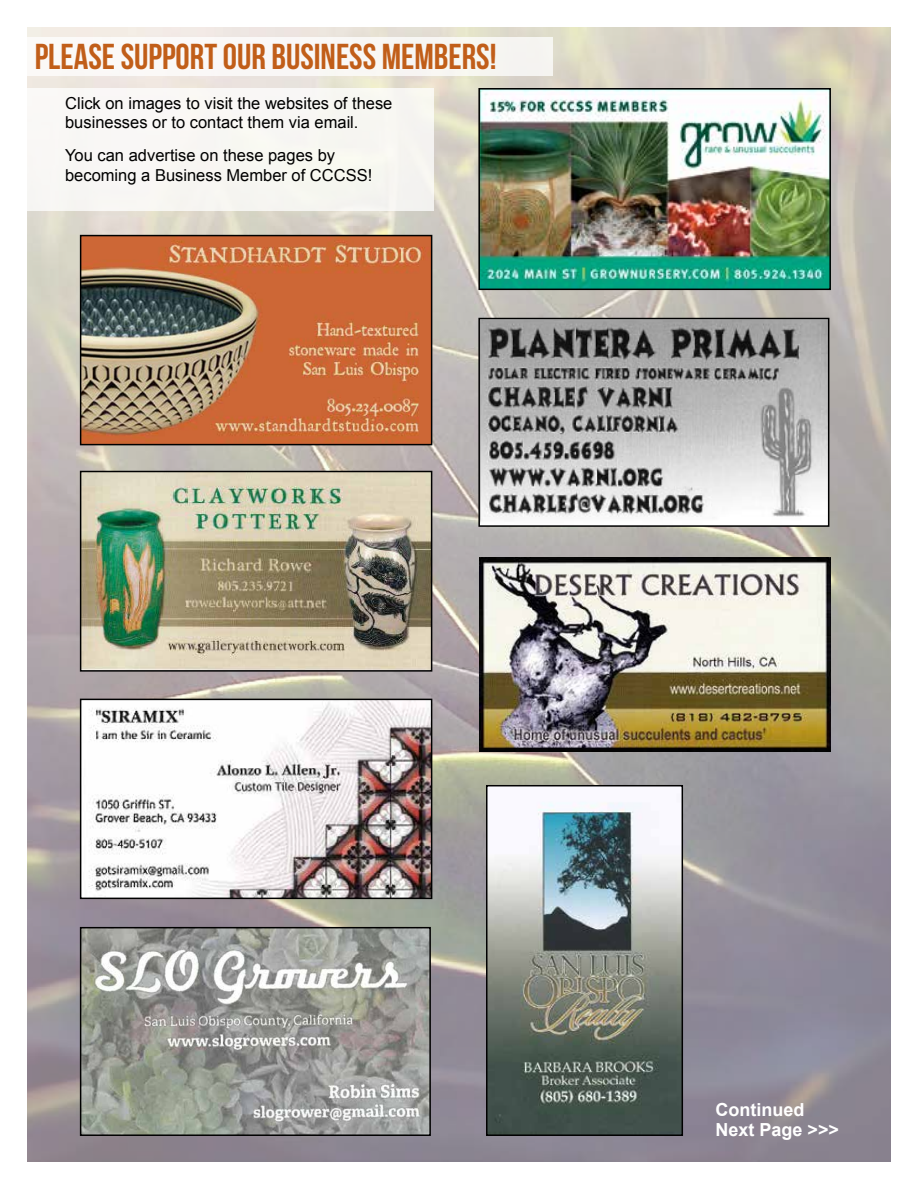
<style>
.page{position:relative;width:918px;height:1188px;background:#fff}
.page>*{position:absolute;margin:0;border:0;box-sizing:border-box;transform-origin:0 0}
.t1{font:36px "Bebas Neue";color:#c15e19}
.t2{font:700 18px/19.5px "Arial";color:#fff}
.t3{font:16.5px/19.5px "Arial";color:#000}
</style>
<div class="page">
<img style="left:27px;top:28px;width:864px;height:1134px">
<svg style="left:478px;top:317px;width:352px;height:211px;background:#a0a0a0"></svg>
<div style="left:16px;top:37px;width:538px;height:39px;background:#f9f7f6"></div>
<div style="left:20px;top:88px;width:414px;height:122px;background:#f8f7f3"></div>
<img style="left:480px;top:557px;width:351px;height:194px">
<img style="left:83px;top:238px;width:346px;height:204px">
<div style="left:80px;top:235px;width:352px;height:210px;border:2px solid #000"></div>
<img style="left:481px;top:91px;width:347px;height:196px">
<div style="left:478px;top:88px;width:353px;height:202px;border:2px solid #000"></div>
<img style="left:83px;top:474px;width:346px;height:195px">
<div style="left:80px;top:471px;width:352px;height:201px;border:2px solid #000"></div>
<img style="left:83px;top:702px;width:346px;height:194px">
<div style="left:80px;top:699px;width:352px;height:200px;border:2px solid #000"></div>
<svg style="left:79px;top:926px;width:353px;height:211px;background:#9c9e99"></svg>
<img style="left:489px;top:788px;width:191px;height:345px">
<div style="left:486px;top:785px;width:197px;height:351px;border:2px solid #000"></div>
<h1 class="t1" style="left:35px;top:37px;width:463px">PLEASE SUPPORT OUR BUSINESS MEMBERS!</h1>
<p class="t3" style="left:65px;top:94px;width:329px">Click on images to visit the websites of these businesses or to contact them via email.</p>
<p class="t3" style="left:65px;top:146px;width:309px">You can advertise on these pages by becoming a Business Member of CCCSS!</p>
<p class="t2" style="left:716px;top:1101px;width:125px">Continued<br>Next Page &gt;&gt;&gt;</p>
</div>
